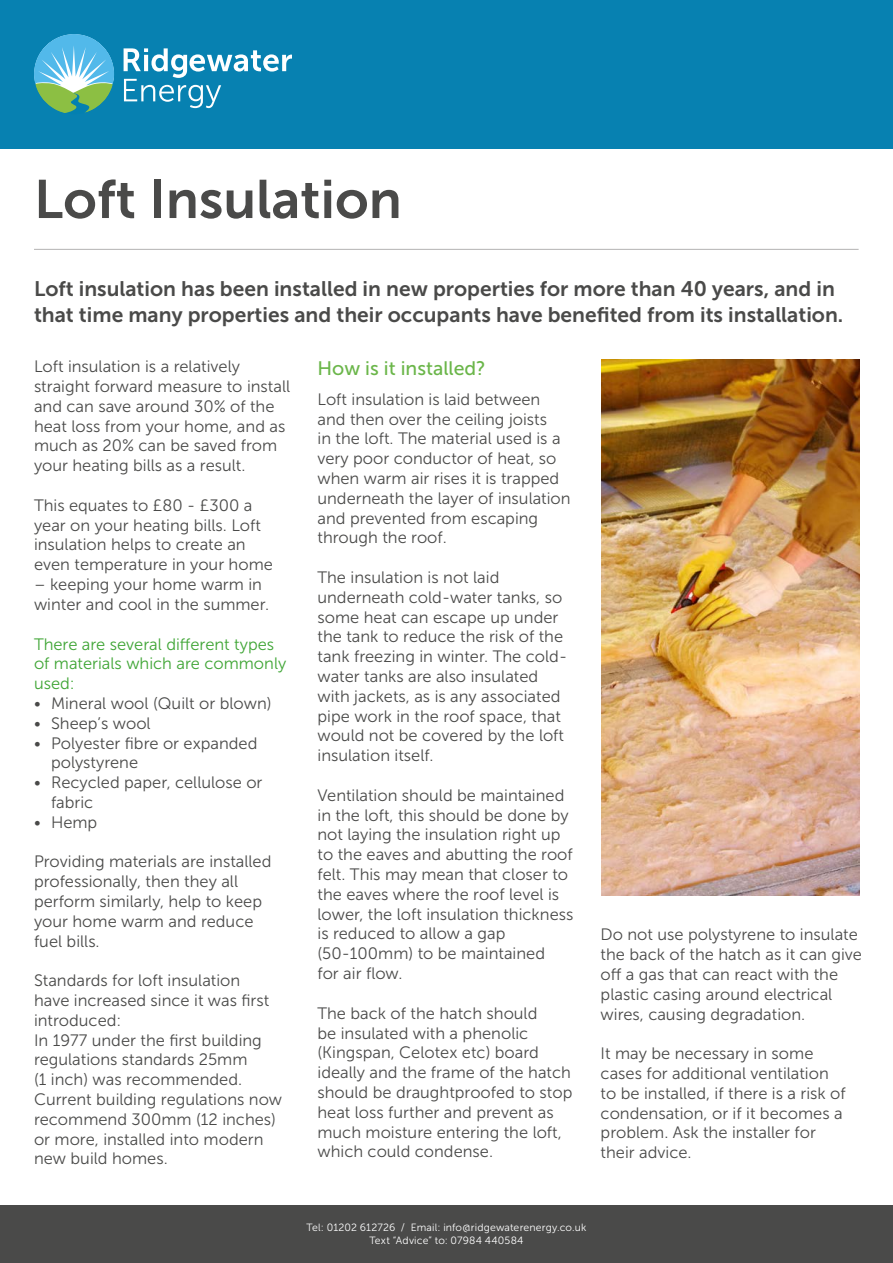
<style>
.page{position:relative;width:893px;height:1263px;background:#fff}
.page>*{position:absolute;margin:0;border:0;box-sizing:border-box;transform-origin:0 0}
.t1{font:54px "Museo Sans 700";color:#4a4a49}
.t2{font:21px/25.2px "Museo Sans 700";color:#4a4a49}
.t3{font:19.5px "Museo Sans 500";color:#6bb64a}
.t4{font:16.5px/19.8px "Museo Sans 300";color:#4a4a49}
.t5{font:16.5px/19.8px "Museo Sans 300";color:#3fa535}
.t6{font:10.5px/12.6px "Museo Sans 300";letter-spacing:.015em;color:#fff;text-align:center}
</style>
<div class="page">
<div style="left:0;top:0;width:893px;height:148px;background:#0781b1"></div>
<svg style="left:124px;top:48px;width:168px;height:60px"></svg>
<div style="left:61px;top:93px;width:38px;height:21px;background:#0380b1"></div>
<svg style="left:34px;top:34px;width:80px;height:79px"></svg>
<hr style="left:34px;top:249px;width:825px;height:1px;background:#b3b2b2">
<img style="left:601px;top:360px;width:258px;height:535px">
<div style="left:0;top:1205px;width:893px;height:58px;background:#4a4a49"></div>
<h1 class="t1" style="left:34px;top:169px;width:369px">Loft Insulation</h1>
<p class="t2" style="left:34px;top:277px;width:811px">Loft insulation has been installed in new properties for more than 40 years, and in that time many properties and their occupants have benefited from its installation.</p>
<p class="t4" style="left:34px;top:357px;width:258px">Loft insulation is a relatively straight forward measure to install and can save around 30% of the heat loss from your home, and as much as 20% can be saved from your heating bills as a result.</p>
<p class="t4" style="left:34px;top:495px;width:240px">This equates to £80 - £300 a year on your heating bills. Loft insulation helps to create an even temperature in your home</p>
<p class="t4" style="left:34px;top:575px;width:237px">– keeping your home warm in winter and cool in the summer.</p>
<p class="t5" style="left:34px;top:634px;width:254px">There are several different types of materials which are commonly used:</p>
<p class="t4" style="left:34px;top:693px;width:239px">• Mineral wool (Quilt or blown)</p>
<p class="t4" style="left:34px;top:713px;width:118px">• Sheep’s wool</p>
<p class="t4" style="left:51px;top:733px;width:208px;text-indent:-17px">• Polyester fibre or expanded polystyrene</p>
<p class="t4" style="left:51px;top:773px;width:213px;text-indent:-17px">• Recycled paper, cellulose or fabric</p>
<p class="t4" style="left:34px;top:812px;width:65px">• Hemp</p>
<p class="t4" style="left:34px;top:852px;width:239px">Providing materials are installed professionally, then they all perform similarly, help to keep your home warm and reduce fuel bills.</p>
<p class="t4" style="left:34px;top:971px;width:250px">Standards for loft insulation<br>have increased since it was first introduced:<br>In 1977 under the first building regulations standards 25mm<br>(1 inch) was recommended.<br>Current building regulations now recommend 300mm (12 inches) or more, installed into modern new build homes.</p>
<p class="t3" style="left:317px;top:357px;width:170px">How is it installed?</p>
<p class="t4" style="left:317px;top:389px;width:255px">Loft insulation is laid between and then over the ceiling joists<br>in the loft. The material used is a very poor conductor of heat, so when warm air rises it is trapped underneath the layer of insulation and prevented from escaping through the roof.</p>
<p class="t4" style="left:317px;top:568px;width:251px">The insulation is not laid underneath cold-water tanks, so some heat can escape up under the tank to reduce the risk of the tank freezing in winter. The cold&shy;water tanks are also insulated with jackets, as is any associated pipe work in the roof space, that would not be covered by the loft insulation itself.</p>
<p class="t4" style="left:317px;top:785px;width:257px">Ventilation should be maintained in the loft, this should be done by not laying the insulation right up to the eaves and abutting the roof felt. This may mean that closer to the eaves where the roof level is lower, the loft insulation thickness is reduced to allow a gap (50-100mm) to be maintained<br>for air flow.</p>
<p class="t4" style="left:317px;top:1003px;width:256px">The back of the hatch should<br>be insulated with a phenolic (Kingspan, Celotex etc) board ideally and the frame of the hatch should be draughtproofed to stop heat loss further and prevent as much moisture entering the loft, which could condense.</p>
<p class="t4" style="left:601px;top:925px;width:263px">Do not use polystyrene to insulate the back of the hatch as it can give off a gas that can react with the plastic casing around electrical wires, causing degradation.</p>
<p class="t4" style="left:601px;top:1044px;width:247px">It may be necessary in some cases for additional ventilation to be installed, if there is a risk of condensation, or if it becomes a problem. Ask the installer for their advice.</p>
<p class="t6" style="left:307px;top:1221px;width:281px">Tel: 01202 612726 / Email: info@ridgewaterenergy.co.uk<br>Text “Advice” to: 07984 440584</p>
</div>
